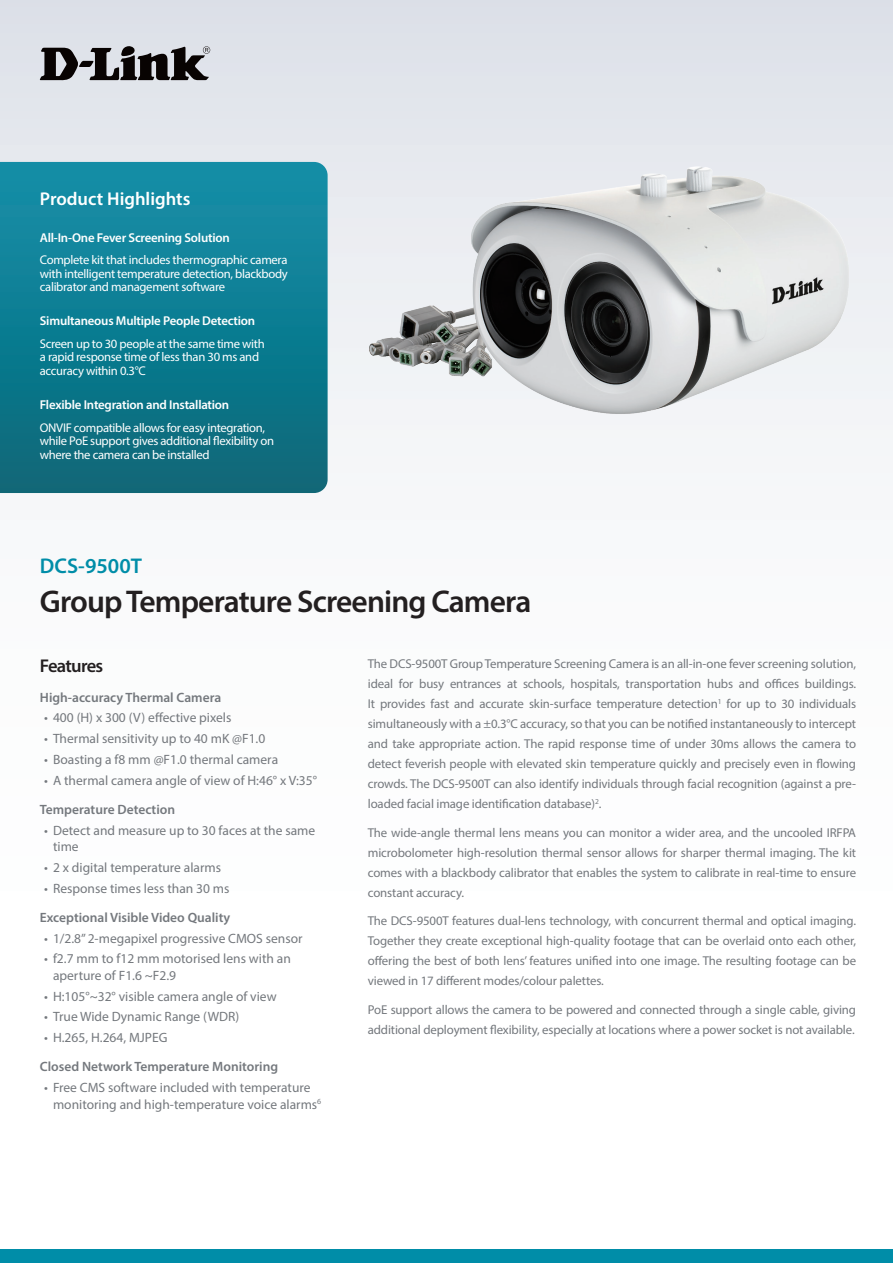
<style>
.page{position:relative;width:893px;height:1263px;background:#fff}
.page>*{position:absolute;margin:0;border:0;box-sizing:border-box;transform-origin:0 0}
.t1{font:600 31.5px "Myriad Pro";letter-spacing:-.025em;color:#231f20}
.t2{font:600 21.3px "Myriad Pro";color:#008da8}
.t3{font:600 18.6px "Myriad Pro";color:#fff}
.t4{font:600 18.6px "Myriad Pro";letter-spacing:-.04em;color:#231f20}
.t5{font:13.5px/16.5px "Myriad Pro";color:#74787d}
.t6{font:600 13.5px "Myriad Pro";color:#74787d}
.t7{font:12.9px/20px "Myriad Pro";letter-spacing:-.01em;color:#74787d;text-align:justify}
.t8{font:600 12.9px "Myriad Pro";letter-spacing:-.015em;color:#fff}
.t9{font:12.6px/13.5px "Myriad Pro";letter-spacing:-.025em;color:#fff}
</style>
<div class="page">
<div style="left:0;top:0;width:893px;height:1084px;background:linear-gradient(to bottom,#e3e6ec,#fff)"></div>
<div style="left:0;top:1249px;width:893px;height:14px;background:#008da8"></div>
<svg style="left:0;top:162px;width:328px;height:331px;background:#0f7c90"></svg>
<svg style="left:40px;top:46px;width:170px;height:34px;background:#6b6a6c"></svg>
<img style="left:368px;top:162px;width:487px;height:265px">
<h3 class="t3" style="left:40px;top:187px;width:152px">Product Highlights</h3>
<p class="t8" style="left:40px;top:229px;width:191px">All-In-One Fever Screening Solution</p>
<p class="t9" style="left:40px;top:253px;width:250px;text-align:justify">Complete kit that includes thermographic camera with intelligent temperature detection, blackbody calibrator and management software</p>
<p class="t8" style="left:40px;top:313px;width:217px">Simultaneous Multiple People Detection</p>
<p class="t9" style="left:40px;top:337px;width:226px">Screen up to 30 people at the same time with a rapid response time of less than 30 ms and accuracy within 0.3°C</p>
<p class="t8" style="left:40px;top:397px;width:191px">Flexible Integration and Installation</p>
<p class="t9" style="left:40px;top:421px;width:236px">ONVIF compatible allows for easy integration, while PoE support gives additional flexibility on where the camera can be installed</p>
<h2 class="t2" style="left:40px;top:552px;width:104px">DCS-9500T</h2>
<h1 class="t1" style="left:40px;top:582px;width:493px">Group Temperature Screening Camera</h1>
<h3 class="t4" style="left:40px;top:654px;width:65px">Features</h3>
<p class="t6" style="left:40px;top:688px;width:183px">High-accuracy Thermal Camera</p>
<p class="t5" style="left:44px;top:709px;width:189px">• 400 (H) x 300 (V) effective pixels</p>
<p class="t5" style="left:44px;top:730px;width:223px">• Thermal sensitivity up to 40 mK @F1.0</p>
<p class="t5" style="left:44px;top:751px;width:236px">• Boasting a f8 mm @F1.0 thermal camera</p>
<p class="t5" style="left:44px;top:772px;width:274px">• A thermal camera angle of view of H:46° x V:35°</p>
<p class="t6" style="left:40px;top:801px;width:137px">Temperature Detection</p>
<p class="t5" style="left:53px;top:822px;width:264px;text-indent:-9px">• Detect and measure up to 30 faces at the same time</p>
<p class="t5" style="left:44px;top:859px;width:178px">• 2 x digital temperature alarms</p>
<p class="t5" style="left:44px;top:880px;width:187px">• Response times less than 30 ms</p>
<p class="t6" style="left:40px;top:909px;width:192px">Exceptional Visible Video Quality</p>
<p class="t5" style="left:44px;top:930px;width:260px">• 1/2.8” 2-megapixel progressive CMOS sensor</p>
<p class="t5" style="left:53px;top:950px;width:239px;text-indent:-9px">• f2.7 mm to f12 mm motorised lens with an aperture of F1.6 ~F2.9</p>
<p class="t5" style="left:44px;top:988px;width:234px">• H:105°~32° visible camera angle of view</p>
<p class="t5" style="left:44px;top:1008px;width:197px">• True Wide Dynamic Range (WDR)</p>
<p class="t5" style="left:44px;top:1029px;width:125px">• H.265, H.264, MJPEG</p>
<p class="t6" style="left:40px;top:1058px;width:240px">Closed Network Temperature Monitoring</p>
<p class="t5" style="left:53px;top:1079px;width:270px;text-indent:-9px">• Free CMS software included with temperature monitoring and high-temperature voice alarms<sup>6</sup></p>
<p class="t7" style="left:368px;top:654px;width:490px">The DCS-9500T Group Temperature Screening Camera is an all-in-one fever screening solution, ideal for busy entrances at schools, hospitals, transportation hubs and offices buildings.<br>It provides fast and accurate skin-surface temperature detection<sup>1</sup> for up to 30 individuals simultaneously with a ±0.3°C accuracy, so that you can be notified instantaneously to intercept and take appropriate action. The rapid response time of under 30ms allows the camera to detect feverish people with elevated skin temperature quickly and precisely even in flowing crowds. The DCS-9500T can also identify individuals through facial recognition (against a pre&shy;loaded facial image identification database)<sup>2</sup>.</p>
<p class="t7" style="left:368px;top:822px;width:490px">The wide-angle thermal lens means you can monitor a wider area, and the uncooled IRFPA microbolometer high-resolution thermal sensor allows for sharper thermal imaging. The kit comes with a blackbody calibrator that enables the system to calibrate in real-time to ensure constant accuracy.</p>
<p class="t7" style="left:368px;top:911px;width:490px">The DCS-9500T features dual-lens technology, with concurrent thermal and optical imaging.<br>Together they create exceptional high-quality footage that can be overlaid onto each other, offering the best of both lens’ features unified into one image. The resulting footage can be viewed in 17 different modes/colour palettes.</p>
<p class="t7" style="left:368px;top:1000px;width:490px">PoE support allows the camera to be powered and connected through a single cable, giving additional deployment flexibility, especially at locations where a power socket is not available.</p>
</div>
